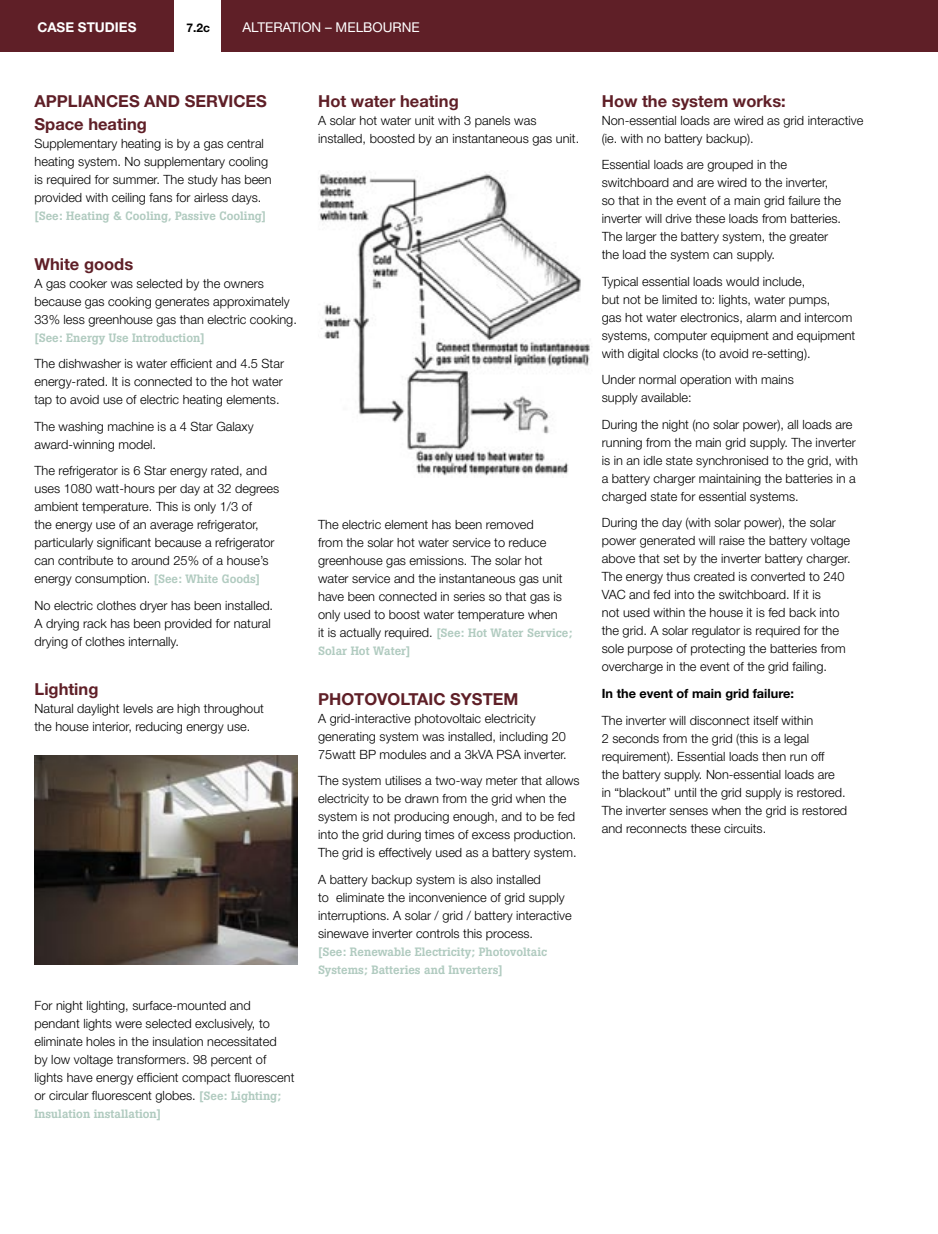
<style>
.page{position:relative;width:938px;height:1234px;background:#fff}
.page>*{position:absolute;margin:0;border:0;box-sizing:border-box;transform-origin:0 0}
.head2{font:700 16.5px "Helvetica Neue";color:#5f1f27}
.head1{font:700 16.5px "Helvetica Neue";color:#5f1f27}
.t1{font:13.5px "Helvetica Neue";color:#fff}
.t2{font:700 13.5px "Helvetica Neue";color:#fff}
.body{font:300 12.75px/18px "Helvetica Neue";color:#000}
.Body_Bold{font:700 12.75px "Helvetica Neue";color:#000}
.body-2{font:500 12px/18px "Boton";color:#b1cbc0}
.t3{font:700 12px "Helvetica Neue";color:#000}
.s1{font-family:"Boton";font-weight:500;font-size:12px;color:#b1cbc0}
</style>
<div class="page">
<div style="left:0;top:0;width:173px;height:51px;background:#5f1f27"></div>
<div style="left:221px;top:0;width:717px;height:51px;background:#5f1f27"></div>
<img style="left:35px;top:755px;width:262px;height:209px">
<img style="left:318px;top:172px;width:272px;height:304px">
<p class="t2" style="left:37px;top:19px;width:101px">CASE STUDIES</p>
<p class="t1" style="left:242px;top:19px;width:179px">ALTERATION – MELBOURNE</p>
<p class="t3" style="left:186px;top:20px;width:25px">7.2c</p>
<p class="head1" style="left:35px;top:90px;width:234px">APPLIANCES AND SERVICES</p>
<p class="head2" style="left:35px;top:114px;width:114px">Space heating</p>
<p class="body" style="left:35px;top:134px;width:239px">Supplementary heating is by a gas central heating system. No supplementary cooling is required for summer. The study has been provided with ceiling fans for airless days.</p>
<p class="body-2" style="left:35px;top:207px;width:233px">[See: Heating &amp; Cooling, Passive Cooling]</p>
<p class="head2" style="left:35px;top:253px;width:100px">White goods</p>
<p class="body" style="left:35px;top:274px;width:264px">A gas cooker was selected by the owners because gas cooking generates approximately<br>33% less greenhouse gas than electric cooking.</p>
<p class="body-2" style="left:35px;top:328px;width:172px">[See: Energy Use Introduction]</p>
<p class="body" style="left:35px;top:354px;width:251px;text-align:justify">The dishwasher is water efficient and 4.5 Star energy-rated. It is connected to the hot water tap to avoid use of electric heating elements.</p>
<p class="body" style="left:35px;top:417px;width:220px">The washing machine is a 4 Star Galaxy award-winning model.</p>
<p class="body" style="left:35px;top:461px;width:246px">The refrigerator is 6 Star energy rated, and uses 1080 watt-hours per day at 32 degrees ambient temperature. This is only 1/3 of<br>the energy use of an average refrigerator, particularly significant because a refrigerator can contribute to around 25% of a house’s energy consumption. <span class="s1">[See: White Goods]</span></p>
<p class="body" style="left:35px;top:596px;width:240px">No electric clothes dryer has been installed.<br>A drying rack has been provided for natural drying of clothes internally.</p>
<p class="head2" style="left:35px;top:679px;width:65px">Lighting</p>
<p class="body" style="left:35px;top:699px;width:231px">Natural daylight levels are high throughout the house interior, reducing energy use.</p>
<p class="body" style="left:35px;top:995px;width:261px">For night lighting, surface-mounted and pendant lights were selected exclusively, to eliminate holes in the insulation necessitated<br>by low voltage transformers. 98 percent of lights have energy efficient compact fluorescent or circular fluorescent globes. <span class="s1">[See: Lighting;</span></p>
<p class="body-2" style="left:35px;top:1104px;width:128px">Insulation installation]</p>
<p class="head2" style="left:318px;top:90px;width:142px">Hot water heating</p>
<p class="body" style="left:318px;top:111px;width:262px">A solar hot water unit with 3 panels was installed, boosted by an instantaneous gas unit.</p>
<p class="body" style="left:318px;top:515px;width:256px">The electric element has been removed<br>from the solar hot water service to reduce greenhouse gas emissions. The solar hot water service and the instantaneous gas unit have been connected in series so that gas is only used to boost water temperature when<br>it is actually required. <span class="s1">[See: Hot Water Service;</span></p>
<p class="body-2" style="left:318px;top:642px;width:94px">Solar Hot Water]</p>
<p class="head1" style="left:318px;top:688px;width:202px">PHOTOVOLTAIC SYSTEM</p>
<p class="body" style="left:318px;top:708px;width:250px">A grid-interactive photovoltaic electricity generating system was installed, including 20<br>75watt BP modules and a 3kVA PSA inverter.</p>
<p class="body" style="left:318px;top:771px;width:263px">The system utilises a two-way meter that allows electricity to be drawn from the grid when the system is not producing enough, and to be fed into the grid during times of excess production.<br>The grid is effectively used as a battery system.</p>
<p class="body" style="left:318px;top:869px;width:255px">A battery backup system is also installed<br>to eliminate the inconvenience of grid supply interruptions. A solar / grid / battery interactive sinewave inverter controls this process.</p>
<p class="body-2" style="left:318px;top:942px;width:230px">[See: Renewable Electricity; Photovoltaic<br>Systems; Batteries and Inverters]</p>
<p class="head2" style="left:602px;top:90px;width:185px">How the system works:</p>
<p class="body" style="left:602px;top:111px;width:263px">Non-essential loads are wired as grid interactive (ie. with no battery backup).</p>
<p class="body" style="left:602px;top:155px;width:241px">Essential loads are grouped in the switchboard and are wired to the inverter, so that in the event of a main grid failure the inverter will drive these loads from batteries.<br>The larger the battery system, the greater the load the system can supply.</p>
<p class="body" style="left:602px;top:272px;width:255px">Typical essential loads would include,<br>but not be limited to: lights, water pumps,<br>gas hot water electronics, alarm and intercom systems, computer equipment and equipment with digital clocks (to avoid re-setting).</p>
<p class="body" style="left:602px;top:370px;width:193px">Under normal operation with mains supply available:</p>
<p class="body" style="left:602px;top:415px;width:257px">During the night (no solar power), all loads are running from the main grid supply. The inverter is in an idle state synchronised to the grid, with a battery charger maintaining the batteries in a charged state for essential systems.</p>
<p class="body" style="left:602px;top:513px;width:250px">During the day (with solar power), the solar power generated will raise the battery voltage above that set by the inverter battery charger.<br>The energy thus created is converted to 240<br>VAC and fed into the switchboard. If it is<br>not used within the house it is fed back into the grid. A solar regulator is required for the sole purpose of protecting the batteries from overcharge in the event of the grid failing.</p>
<p class="Body_Bold" style="left:602px;top:685px;width:194px">In the event of main grid failure:</p>
<p class="body" style="left:602px;top:710px;width:247px">The inverter will disconnect itself within<br>2 seconds from the grid (this is a legal requirement). Essential loads then run off<br>the battery supply. Non-essential loads are<br>in “blackout” until the grid supply is restored.<br>The inverter senses when the grid is restored and reconnects these circuits.</p>
</div>
